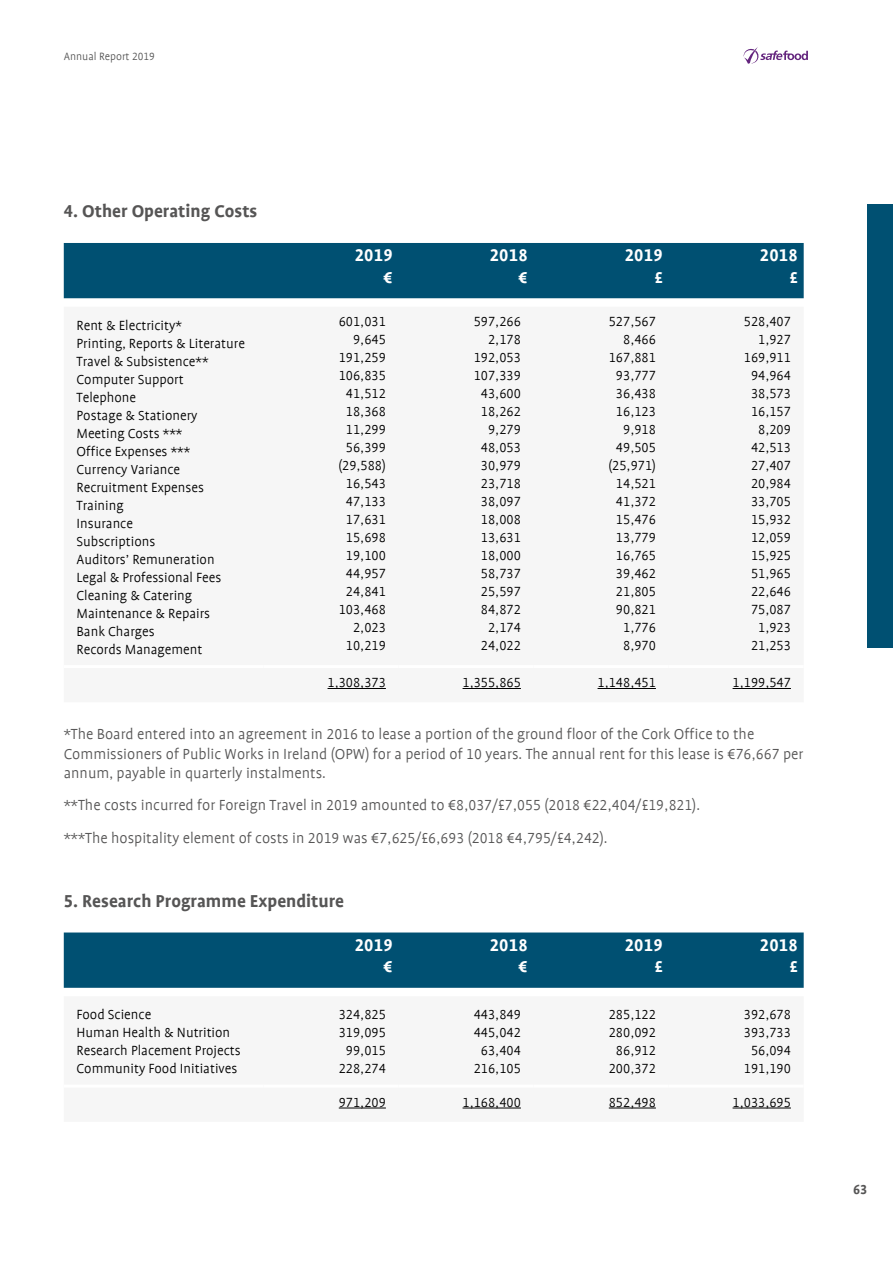
<style>
.page{position:relative;width:893px;height:1263px;background:#fff}
.page>*{position:absolute;margin:0;border:0;box-sizing:border-box;transform-origin:0 0}
.t1{font:700 19.5px "Profile";color:#565555}
.t2{font:700 19.5px "Profile NO";letter-spacing:.01em;color:#fff}
.t3{font:700 18px "Profile";color:#fff}
.t4{font:300 16.5px/19.5px "Profile";color:#565555}
.t5{font:300 15px/18px "Profile NO";color:#000;text-align:right}
.t6{font:300 15px/18px "Profile";color:#000}
.t7{font:700 15px "Profile NO";color:#565555}
.t8{font:300 12px "Profile";color:#555}
.s1{font-family:"Profile NO"}
</style>
<div class="page">
<svg style="left:744px;top:47px;width:64px;height:17px"></svg>
<div style="left:64px;top:243px;width:740px;height:55px;background:#005072"></div>
<hr style="left:328px;top:688px;width:58px;height:1px;background:#000">
<hr style="left:463px;top:688px;width:58px;height:1px;background:#000">
<hr style="left:598px;top:688px;width:58px;height:1px;background:#000">
<hr style="left:733px;top:688px;width:58px;height:1px;background:#000">
<div style="left:64px;top:932px;width:740px;height:56px;background:#005072"></div>
<hr style="left:339px;top:1107px;width:47px;height:1px;background:#000">
<hr style="left:463px;top:1107px;width:58px;height:1px;background:#000">
<hr style="left:609px;top:1107px;width:47px;height:1px;background:#000">
<hr style="left:733px;top:1107px;width:58px;height:1px;background:#000">
<div style="left:867px;top:204px;width:26px;height:443px;background:#005072"></div>
<p class="t8" style="left:64px;top:50px;width:93px">Annual Report <span class="s1">2019</span></p>
<h1 class="t1" style="left:64px;top:201px;width:195px"><span class="s1">4</span>. Other Operating Costs</h1>
<h1 class="t2" style="left:355px;top:246px;width:39px">2019</h1>
<p class="t3" style="left:383px;top:268px;width:11px">¤</p>
<h1 class="t2" style="left:490px;top:246px;width:39px">2018</h1>
<p class="t3" style="left:518px;top:268px;width:11px">¤</p>
<h1 class="t2" style="left:625px;top:246px;width:39px">2019</h1>
<p class="t3" style="left:654px;top:268px;width:10px">£</p>
<h1 class="t2" style="left:760px;top:246px;width:39px">2018</h1>
<p class="t3" style="left:789px;top:268px;width:10px">£</p>
<p class="t6" style="left:77px;top:316px;width:170px">Rent &amp; Electricity*<br>Printing, Reports &amp; Literature<br>Travel &amp; Subsistence**<br>Computer Support<br>Telephone<br>Postage &amp; Stationery<br>Meeting Costs ***<br>Office Expenses ***<br>Currency Variance<br>Recruitment Expenses<br>Training<br>Insurance<br>Subscriptions<br>Auditors’ Remuneration<br>Legal &amp; Professional Fees<br>Cleaning &amp; Catering<br>Maintenance &amp; Repairs<br>Bank Charges<br>Records Management</p>
<p class="t5" style="left:338px;top:312px;width:49px">601,031<br>9,645<br>191,259<br>106,835<br>41,512<br>18,368<br>11,299<br>56,399 (29,588)<br>16,543<br>47,133<br>17,631<br>15,698<br>19,100<br>44,957<br>24,841<br>103,468<br>2,023<br>10,219</p>
<p class="t5" style="left:474px;top:312px;width:49px">597,266<br>2,178<br>192,053<br>107,339<br>43,600<br>18,262<br>9,279<br>48,053<br>30,979<br>23,718<br>38,097<br>18,008<br>13,631<br>18,000<br>58,737<br>25,597<br>84,872<br>2,174<br>24,022</p>
<p class="t5" style="left:608px;top:312px;width:49px">527,567<br>8,466<br>167,881<br>93,777<br>36,438<br>16,123<br>9,918<br>49,505 (25,971)<br>14,521<br>41,372<br>15,476<br>13,779<br>16,765<br>39,462<br>21,805<br>90,821<br>1,776<br>8,970</p>
<p class="t5" style="left:744px;top:312px;width:49px">528,407<br>1,927<br>169,911<br>94,964<br>38,573<br>16,157<br>8,209<br>42,513<br>27,407<br>20,984<br>33,705<br>15,932<br>12,059<br>15,925<br>51,965<br>22,646<br>75,087<br>1,923<br>21,253</p>
<p class="t5" style="left:328px;top:674px;width:60px">1,308,373</p>
<p class="t5" style="left:463px;top:674px;width:60px">1,355,865</p>
<p class="t5" style="left:598px;top:674px;width:60px">1,148,451</p>
<p class="t5" style="left:733px;top:674px;width:60px">1,199,547</p>
<p class="t4" style="left:64px;top:724px;width:741px">*The Board entered into an agreement in <span class="s1">2016</span> to lease a portion of the ground floor of the Cork Office to the<br>Commissioners of Public Works in Ireland (OPW) for a period of <span class="s1">10</span> years. The annual rent for this lease is ¤<span class="s1">76,667</span> per annum, payable in quarterly instalments.</p>
<p class="t4" style="left:64px;top:789px;width:638px;line-height:32.2px">**The costs incurred for Foreign Travel in <span class="s1">2019</span> amounted to ¤<span class="s1">8,037</span>/£<span class="s1">7,055</span> (<span class="s1">2018</span> ¤<span class="s1">22,404</span>/£<span class="s1">19,821</span>). ***The hospitality element of costs in <span class="s1">2019</span> was ¤<span class="s1">7,625</span>/£<span class="s1">6,693</span> (<span class="s1">2018</span> ¤<span class="s1">4,795</span>/£<span class="s1">4,242</span>).</p>
<h1 class="t1" style="left:64px;top:890px;width:282px"><span class="s1">5</span>. Research Programme Expenditure</h1>
<h1 class="t2" style="left:355px;top:936px;width:39px">2019</h1>
<p class="t3" style="left:383px;top:957px;width:11px">¤</p>
<h1 class="t2" style="left:490px;top:936px;width:39px">2018</h1>
<p class="t3" style="left:518px;top:957px;width:11px">¤</p>
<h1 class="t2" style="left:625px;top:936px;width:39px">2019</h1>
<p class="t3" style="left:654px;top:957px;width:10px">£</p>
<h1 class="t2" style="left:760px;top:936px;width:39px">2018</h1>
<p class="t3" style="left:789px;top:957px;width:10px">£</p>
<p class="t6" style="left:77px;top:1006px;width:166px">Food Science<br>Human Health &amp; Nutrition<br>Research Placement Projects<br>Community Food Initiatives</p>
<p class="t5" style="left:339px;top:1006px;width:49px;text-align:center">324,825<br>319,095<br>99,015<br>228,274</p>
<p class="t5" style="left:474px;top:1006px;width:49px;text-align:center">443,849<br>445,042<br>63,404<br>216,105</p>
<p class="t5" style="left:609px;top:1006px;width:49px;text-align:center">285,122<br>280,092<br>86,912<br>200,372</p>
<p class="t5" style="left:744px;top:1006px;width:49px;text-align:center">392,678<br>393,733<br>56,094<br>191,190</p>
<p class="t5" style="left:339px;top:1094px;width:49px">971,209</p>
<p class="t5" style="left:463px;top:1094px;width:60px">1,168,400</p>
<p class="t5" style="left:609px;top:1094px;width:49px">852,498</p>
<p class="t5" style="left:733px;top:1094px;width:60px">1,033,695</p>
<p class="t7" style="left:853px;top:1182px;width:16px">63</p>
</div>
